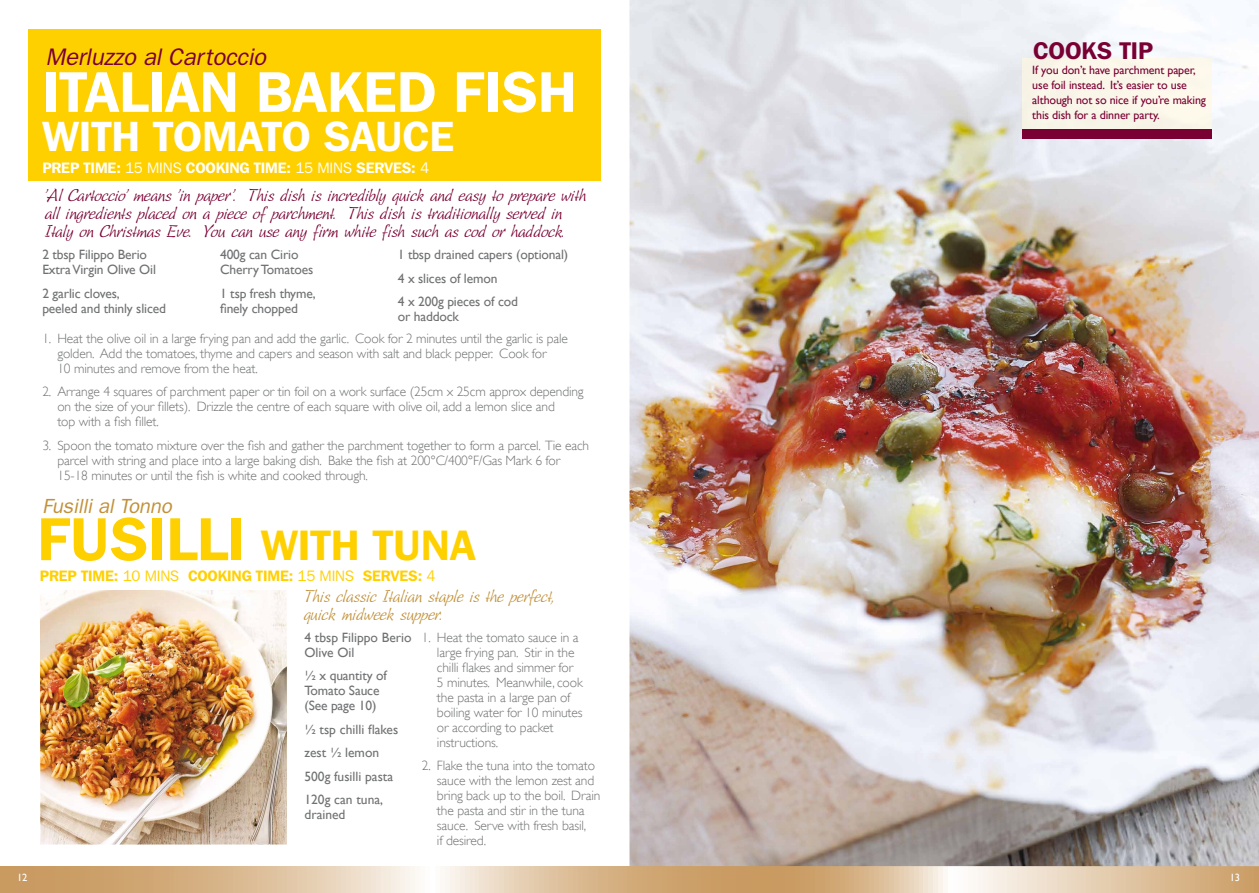
<style>
.page{position:relative;width:1259px;height:893px;background:#fff}
.page>*{position:absolute;margin:0;border:0;box-sizing:border-box;transform-origin:0 0}
.t1{font:600 57px "Franklin Gothic IT Cby BT";color:#fff}
.t2{font:600 42.3px "Franklin Gothic IT Cby BT";color:#ffd000}
.t3{font:600 42px "Franklin Gothic IT Cby BT";color:#fff}
.t4{font:italic 24px "Franklin Gothic";letter-spacing:-.01em;color:#790033}
.t5{font:600 24px "Franklin Gothic IT Cby BT";color:#790033}
.t6{font:italic 20.55px "Franklin Gothic";letter-spacing:-.01em;color:#c29139}
.t7{font:19.5px/18px "Sallwey Script Normal";letter-spacing:-.05em;color:#790033}
.t8{font:19.5px/18px "Sallwey Script Normal";letter-spacing:-.05em;color:#c29139}
.t9{font:600 15px "Franklin Gothic IT Cby BT";letter-spacing:-.01em;color:#ffd000}
.t10{font:600 15px "Franklin Gothic IT Cby BT";letter-spacing:-.01em;color:#fff}
.t11{font:300 13.5px/15px "Gill Sans";letter-spacing:-.01em;color:#707172}
.t12{font:13.5px/15px "Gill Sans";letter-spacing:-.01em;color:#707172}
.t13{font:12px/15px "Gill Sans";letter-spacing:-.01em;color:#790033}
.t14{font:10.5px "Gill Sans";color:#fff}
.s1{font-weight:400}
.s2{font-size:60.3px}
</style>
<div class="page">
<svg style="left:0;top:866px;width:629px;height:27px;background:#dec29f"></svg>
<svg style="left:629px;top:866px;width:630px;height:27px;background:#dbbd98"></svg>
<img style="left:40px;top:590px;width:247px;height:254px">
<img style="left:629px;top:0;width:630px;height:866px">
<div style="left:28px;top:30px;width:573px;height:151px;background:#ffd000"></div>
<div style="left:1022px;top:58px;width:190px;height:80px;background:#faf7ea"></div>
<div style="left:1022px;top:129px;width:190px;height:10px;background:#790033"></div>
<h3 class="t4" style="left:46px;top:43px;width:222px">Merluzzo al Cartoccio</h3>
<h1 class="t1" style="left:42px;top:56px;width:536px">ITALIAN BAKED FISH</h1>
<h3 class="t3" style="left:42px;top:110px;width:413px">WITH TOMATO SAUCE</h3>
<p class="t7" style="left:45px;top:188px;width:543px">'Al Cartoccio' means 'in paper'. This dish is incredibly quick and easy to prepare with all ingredients placed on a piece of parchment. This dish is traditionally served in<br>Italy on Christmas Eve. You can use any firm white fish such as cod or haddock.</p>
<p class="t10" style="left:42px;top:158px;width:388px">PREP TIME: <span class="s1">15 MINS</span> COOKING TIME: <span class="s1">15 MINS</span> SERVES: <span class="s1">4</span></p>
<p class="t12" style="left:42px;top:247px;width:115px">2 tbsp Filippo Berio<br>Extra Virgin Olive Oil</p>
<p class="t12" style="left:42px;top:285px;width:125px">2 garlic cloves,<br>peeled and thinly sliced</p>
<p class="t12" style="left:398px;top:243px;width:172px;line-height:23.5px">1 tbsp drained capers (optional)<br>4 x slices of lemon<br>4 x 200g pieces of cod</p>
<p class="t12" style="left:398px;top:309px;width:63px">or haddock</p>
<p class="t11" style="left:57px;top:331px;width:512px;text-indent:-15px">1. Heat the olive oil in a large frying pan and add the garlic. Cook for 2 minutes until the garlic is pale golden. Add the tomatoes, thyme and capers and season with salt and black pepper. Cook for<br>10 minutes and remove from the heat.</p>
<p class="t11" style="left:57px;top:384px;width:528px;text-indent:-15px">2. Arrange 4 squares of parchment paper or tin foil on a work surface (25cm x 25cm approx depending on the size of your fillets). Drizzle the centre of each square with olive oil, add a lemon slice and<br>top with a fish fillet.</p>
<p class="t11" style="left:57px;top:438px;width:533px;text-indent:-15px">3. Spoon the tomato mixture over the fish and gather the parchment together to form a parcel. Tie each parcel with string and place into a large baking dish. Bake the fish at 200°C/400°F/Gas Mark 6 for<br>15-18 minutes or until the fish is white and cooked through.</p>
<p class="t12" style="left:220px;top:247px;width:95px">400g can Cirio<br>Cherry Tomatoes</p>
<p class="t12" style="left:220px;top:285px;width:97px">1 tsp fresh thyme, finely chopped</p>
<h3 class="t6" style="left:42px;top:494px;width:131px">Fusilli al Tonno</h3>
<h2 class="t2" style="left:37px;top:519px;width:440px"><span class="s2">FUSILLI</span> WITH TUNA</h2>
<p class="t9" style="left:40px;top:566px;width:397px">PREP TIME: <span class="s1">10 MINS</span> COOKING TIME: <span class="s1">15 MINS</span> SERVES: <span class="s1">4</span></p>
<h3 class="t8" style="left:303px;top:589px;width:252px">This classic Italian staple is the perfect, quick midweek supper.</h3>
<p class="t12" style="left:304px;top:630px;width:109px">4 tbsp Filippo Berio<br>Olive Oil</p>
<p class="t12" style="left:304px;top:668px;width:84px">½ x quantity of<br>Tomato Sauce (See page 10)</p>
<p class="t12" style="left:304px;top:717px;width:95px;line-height:23.5px">½ tsp chilli flakes zest ½ lemon<br>500g fusilli pasta<br>120g can tuna,</p>
<p class="t12" style="left:304px;top:807px;width:43px">drained</p>
<p class="t11" style="left:437px;top:630px;width:147px;text-indent:-15px">1. Heat the tomato sauce in a large frying pan. Stir in the chilli flakes and simmer for<br>5 minutes. Meanwhile, cook the pasta in a large pan of boiling water for 10 minutes or according to packet instructions.</p>
<p class="t11" style="left:437px;top:758px;width:165px;text-indent:-15px">2. Flake the tuna into the tomato sauce with the lemon zest and bring back up to the boil. Drain the pasta and stir in the tuna sauce. Serve with fresh basil,<br>if desired.</p>
<h3 class="t5" style="left:1033px;top:35px;width:121px">COOKS TIP</h3>
<p class="t13" style="left:1032px;top:62px;width:175px">If you don’t have parchment paper, use foil instead. It’s easier to use although not so nice if you’re making this dish for a dinner party.</p>
<p class="t14" style="left:17px;top:871px;width:12px">12</p>
<p class="t14" style="left:1229px;top:871px;width:12px">13</p>
</div>
